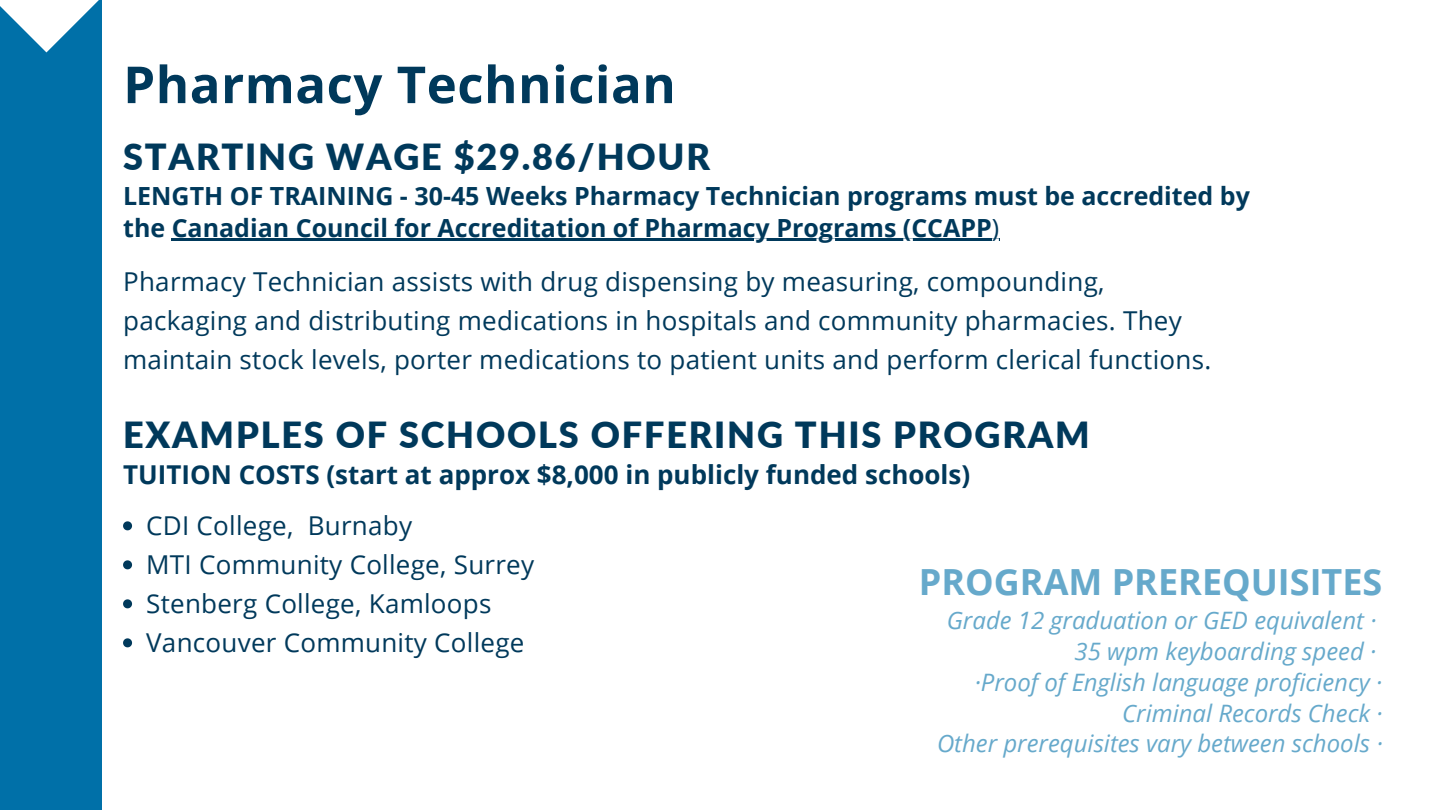
<style>
.page{position:relative;width:1440px;height:810px;background:#fff}
.page>*{position:absolute;margin:0;border:0;box-sizing:border-box;transform-origin:0 0}
.t1{font:700 51px "Open Sans";letter-spacing:.01em;color:#00395b}
.t2{font:900 36px "Lato";letter-spacing:.05em;color:#00395b}
.t3{font:700 36px "Open Sans";color:#66a9cb}
.t4{font:26px/39px "Open Sans";letter-spacing:.01em;color:#00395b}
.t5{font:700 26px "Open Sans";color:#00395b}
.t6{font:700 25px/32.2px "Open Sans";color:#00395b}
.t7{font:italic 24px/30.8px "Open Sans";color:#66a9cb;text-align:right}
.s1{font-weight:400}
</style>
<div class="page">
<div style="left:0;top:0;width:102px;height:810px;background:#0070a8"></div>
<svg style="left:0;top:0;width:99px;height:53px"></svg>
<hr style="left:172px;top:239px;width:820px;height:2px;background:#00395b">
<svg style="left:123px;top:521px;width:9px;height:9px"></svg>
<svg style="left:123px;top:560px;width:9px;height:9px"></svg>
<svg style="left:123px;top:599px;width:9px;height:9px"></svg>
<svg style="left:123px;top:638px;width:9px;height:9px"></svg>
<h1 class="t1" style="left:123px;top:49px;width:554px">Pharmacy Technician</h1>
<h2 class="t2" style="left:123px;top:134px;width:588px">STARTING WAGE $29.86/HOUR</h2>
<p class="t6" style="left:123px;top:179px;width:1128px">LENGTH OF TRAINING - 30-45 Weeks Pharmacy Technician programs must be accredited by the Canadian Council for Accreditation of Pharmacy Programs (CCAPP<span class="s1">)</span></p>
<p class="t4" style="left:123px;top:261px;width:1090px">Pharmacy Technician assists with drug dispensing by measuring, compounding, packaging and distributing medications in hospitals and community pharmacies. They maintain stock levels, porter medications to patient units and perform clerical functions.</p>
<h2 class="t2" style="left:123px;top:412px;width:968px">EXAMPLES OF SCHOOLS OFFERING THIS PROGRAM</h2>
<p class="t5" style="left:123px;top:457px;width:849px">TUITION COSTS (start at approx $8,000 in publicly funded schools)</p>
<p class="t4" style="left:146px;top:505px;width:389px">CDI College, Burnaby<br>MTI Community College, Surrey<br>Stenberg College, Kamloops<br>Vancouver Community College</p>
<h2 class="t3" style="left:919px;top:556px;width:465px">PROGRAM PREREQUISITES</h2>
<p class="t7" style="left:937px;top:605px;width:447px">Grade 12 graduation or GED equivalent · 35 wpm keyboarding speed ·<br>·Proof of English language proficiency · Criminal Records Check ·<br>Other prerequisites vary between schools ·</p>
</div>
